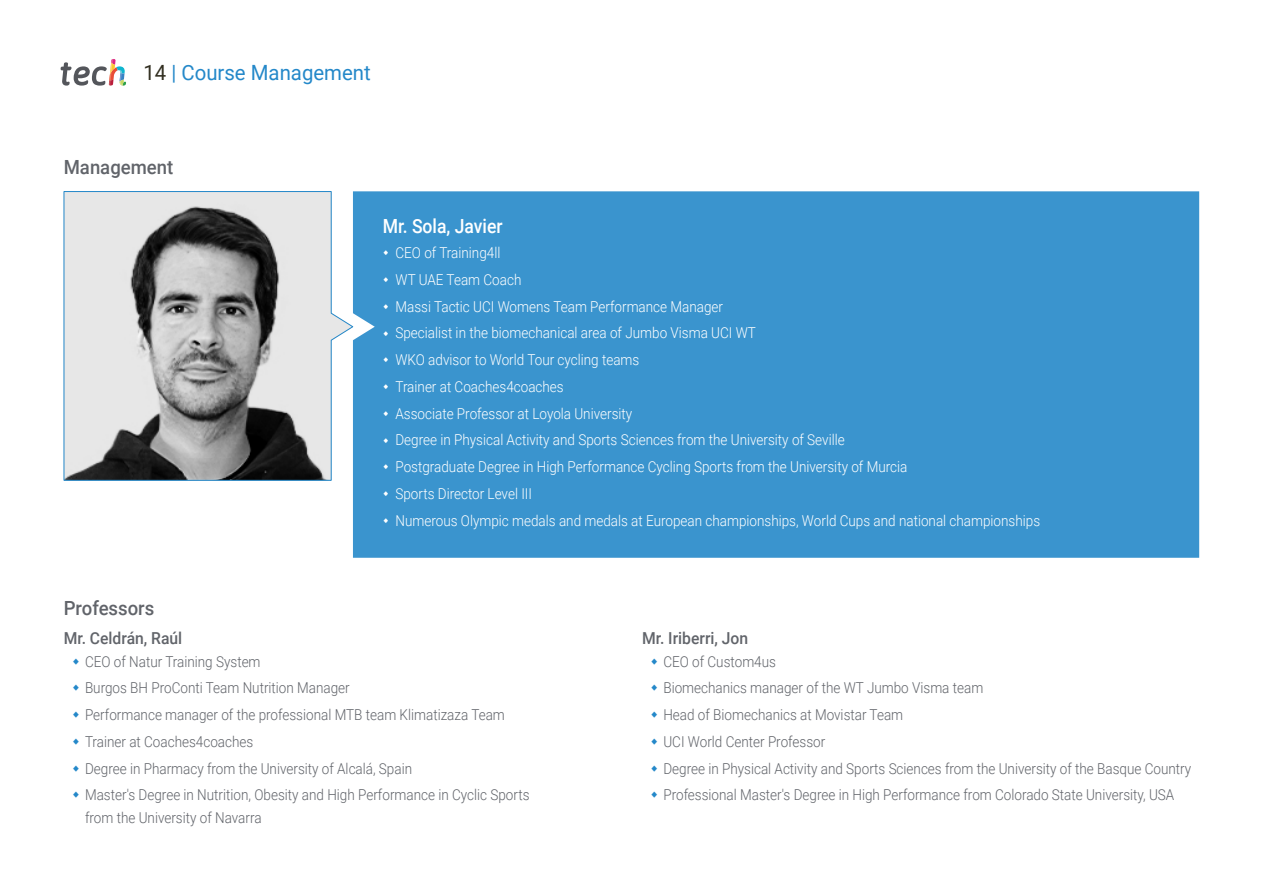
<style>
.page{position:relative;width:1263px;height:893px;background:#fff}
.page>*{position:absolute;margin:0;border:0;box-sizing:border-box;transform-origin:0 0}
.t1{font:21px "Roboto";color:#2488c9}
.t2{font:500 19.5px "Roboto";color:#61646a;scale:.95 1}
.t3{font:500 19.5px "Roboto";color:#fff;scale:.9 1}
.t4{font:500 16.5px "Roboto";color:#61646a;scale:.95 1}
.t5{font:300 15px/26.7px "Roboto";color:#61646a;scale:.9 1}
.t6{font:300 15px/26.7px "Roboto";color:#fff;scale:.9 1}
.s1{color:#312e20}
</style>
<div class="page">
<svg style="left:61px;top:59px;width:65px;height:27px"></svg>
<div style="left:353px;top:191px;width:846px;height:367px;background:#3a94ce"></div>
<svg style="left:64px;top:191px;width:289px;height:290px;background:#afb0b1"></svg>
<svg style="left:384px;top:250px;width:4px;height:5px"></svg>
<svg style="left:384px;top:277px;width:4px;height:5px"></svg>
<svg style="left:384px;top:304px;width:4px;height:5px"></svg>
<svg style="left:384px;top:331px;width:4px;height:5px"></svg>
<svg style="left:384px;top:357px;width:4px;height:5px"></svg>
<svg style="left:384px;top:384px;width:4px;height:5px"></svg>
<svg style="left:384px;top:411px;width:4px;height:5px"></svg>
<svg style="left:384px;top:438px;width:4px;height:5px"></svg>
<svg style="left:384px;top:464px;width:4px;height:5px"></svg>
<svg style="left:384px;top:491px;width:4px;height:5px"></svg>
<svg style="left:384px;top:518px;width:4px;height:5px"></svg>
<h1 class="t1" style="left:144px;top:57px;width:229px"><span class="s1">14</span> | Course Management</h1>
<h2 class="t2" style="left:64px;top:154px;width:117px">Management</h2>
<h2 class="t2" style="left:64px;top:594px;width:97px">Professors</h2>
<h2 class="t3" style="left:383px;top:212px;width:135px">Mr. Sola, Javier</h2>
<p class="t6" style="left:395px;top:239px;width:718px">CEO of Training4ll<br>WT UAE Team Coach<br>Massi Tactic UCI Womens Team Performance Manager<br>Specialist in the biomechanical area of Jumbo Visma UCI WT<br>WKO advisor to World Tour cycling teams<br>Trainer at Coaches4coaches<br>Associate Professor at Loyola University<br>Degree in Physical Activity and Sports Sciences from the University of Seville<br>Postgraduate Degree in High Performance Cycling Sports from the University of Murcia<br>Sports Director Level III<br>Numerous Olympic medals and medals at European championships, World Cups and national championships</p>
<p class="t4" style="left:64px;top:627px;width:126px">Mr. Celdrán, Raúl</p>
<p class="t5" style="left:85px;top:647px;width:495px">CEO of Natur Training System<br>Burgos BH ProConti Team Nutrition Manager<br>Performance manager of the professional MTB team Klimatizaza Team Trainer at Coaches4coaches<br>Degree in Pharmacy from the University of Alcalá, Spain<br>Master's Degree in Nutrition, Obesity and High Performance in Cyclic Sports</p>
<p class="t5" style="left:85px;top:804px;width:198px">from the University of Navarra</p>
<p class="t4" style="left:642px;top:627px;width:113px">Mr. Iriberri, Jon</p>
<p class="t5" style="left:663px;top:647px;width:588px">CEO of Custom4us<br>Biomechanics manager of the WT Jumbo Visma team<br>Head of Biomechanics at Movistar Team<br>UCI World Center Professor<br>Degree in Physical Activity and Sports Sciences from the University of the Basque Country Professional Master's Degree in High Performance from Colorado State University, USA</p>
</div>
